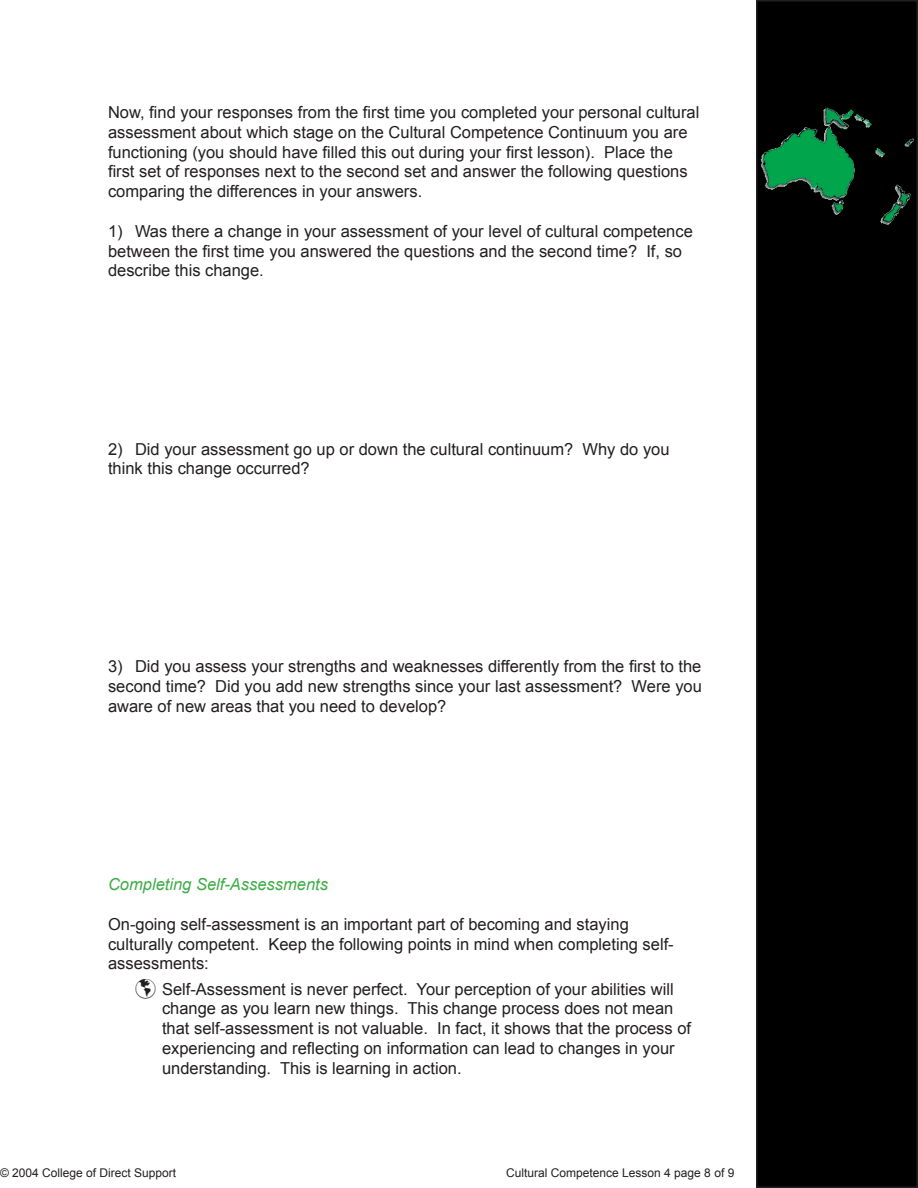
<style>
.page{position:relative;width:918px;height:1188px;background:#fff}
.page>*{position:absolute;margin:0;border:0;box-sizing:border-box;transform-origin:0 0}
.t1{font:16.5px/19.8px "Arial";color:#231f20}
.t2{font:italic 16.5px "Arial";color:#40ae49}
.t3{font:12px "Arial";color:#231f20}
</style>
<div class="page">
<div style="left:757px;top:1px;width:160px;height:1186px;background:#000"></div>
<div style="left:756px;top:0;width:162px;height:1188px;border:2px solid #231f20"></div>
<img style="left:756px;top:106px;width:162px;height:122px">
<p class="t1" style="left:108px;top:102px;width:593px">Now, find your responses from the first time you completed your personal cultural assessment about which stage on the Cultural Competence Continuum you are functioning (you should have filled this out during your first lesson). Place the first set of responses next to the second set and answer the following questions comparing the differences in your answers.</p>
<p class="t1" style="left:108px;top:221px;width:586px">1) Was there a change in your assessment of your level of cultural competence between the first time you answered the questions and the second time? If, so describe this change.</p>
<p class="t1" style="left:108px;top:439px;width:563px">2) Did your assessment go up or down the cultural continuum? Why do you think this change occurred?</p>
<p class="t1" style="left:108px;top:657px;width:595px;text-align:justify">3) Did you assess your strengths and weaknesses differently from the first to the second time? Did you add new strengths since your last assessment? Were you aware of new areas that you need to develop?</p>
<p class="t2" style="left:108px;top:874px;width:222px">Completing Self-Assessments</p>
<p class="t1" style="left:108px;top:914px;width:567px">On-going self-assessment is an important part of becoming and staying culturally competent. Keep the following points in mind when completing self&shy;assessments:</p>
<p class="t1" style="left:162px;top:979px;width:531px;text-indent:-27px">☑ Self-Assessment is never perfect. Your perception of your abilities will change as you learn new things. This change process does not mean that self-assessment is not valuable. In fact, it shows that the process of experiencing and reflecting on information can lead to changes in your understanding. This is learning in action.</p>
<p class="t3" style="left:0;top:1165px;width:178px">© 2004 College of Direct Support</p>
<p class="t3" style="left:506px;top:1165px;width:230px">Cultural Competence Lesson 4 page 8 of 9</p>
</div>
